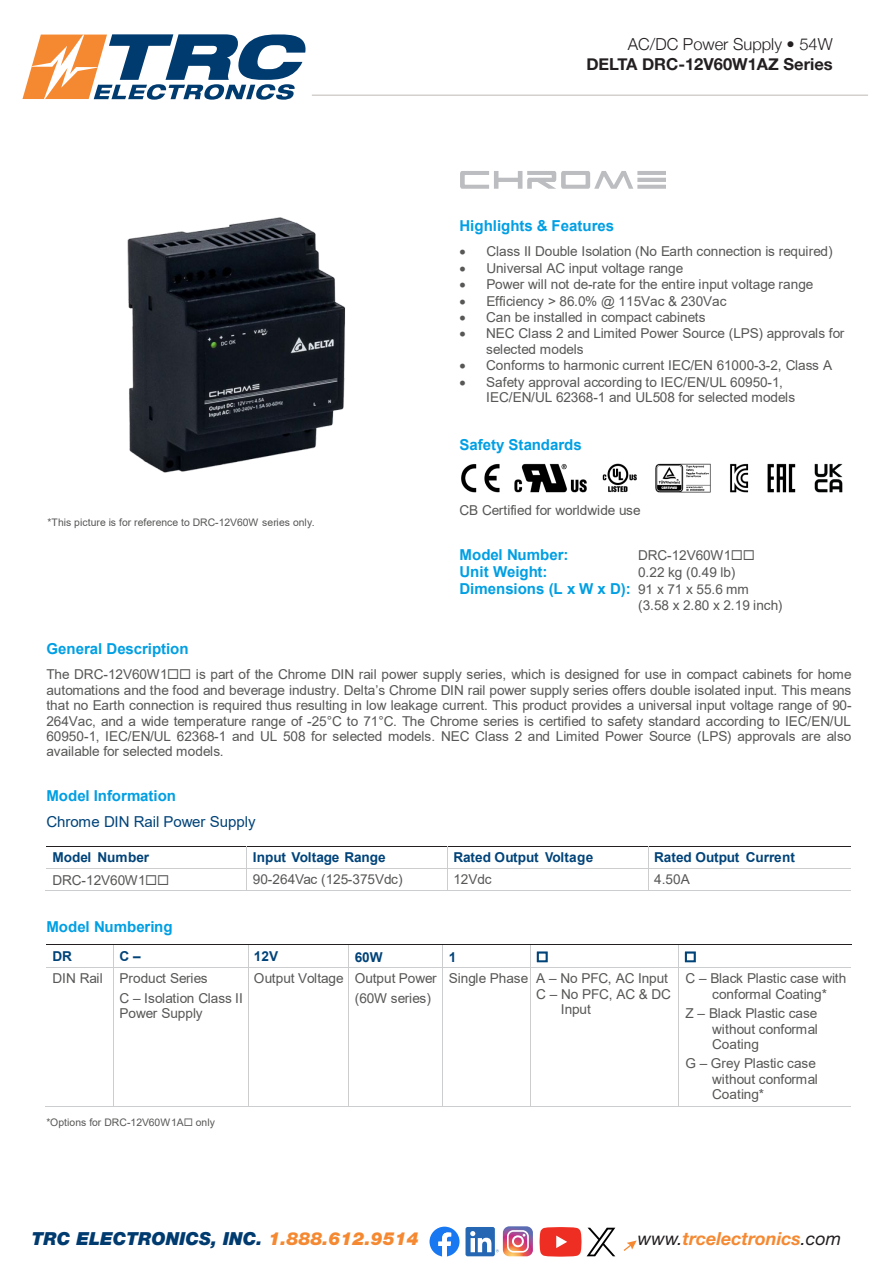
<style>
.page{position:relative;width:891px;height:1269px;background:#fff}
.page>*{position:absolute;margin:0;border:0;box-sizing:border-box;transform-origin:0 0}
.t1{font:italic 900 18px "Helvetica Neue LT Std";color:#003b70}
.t2{font:italic 700 18px "Helvetica Neue LT Std";color:#f58932}
.t3{font:700 16.5px "Helvetica Neue";color:#231f20}
.t4{font:300 16.5px "Helvetica Neue";color:#231f20}
.t5{font:700 15px "Arial";letter-spacing:-.01em;color:#009fe3}
.t6{font:15px "Arial";letter-spacing:-.01em;color:#004379}
.t7{font:13.65px/15.5px "Arial";letter-spacing:-.005em;color:#575756}
.t8{font:700 13.65px "Arial";letter-spacing:-.005em;color:#004379}
.t9{font:10.35px "Arial";letter-spacing:-.005em;color:#575756}
.s1{font-weight:400;font-size:13.65px;color:#575756}
.s2{color:#f58932}
.s3{font-weight:400;color:#231f20}
</style>
<div class="page">
<hr style="left:312px;top:94px;width:556px;height:2px;background:#d3d0ce">
<svg style="left:624px;top:1240px;width:13px;height:11px"></svg>
<svg style="left:22px;top:34px;width:284px;height:66px"></svg>
<svg style="left:430px;top:1227px;width:30px;height:30px"></svg>
<div style="left:466px;top:1227px;width:29px;height:29px;background:#2567b3;border-radius:2px"></div>
<svg style="left:470px;top:1226px;width:63px;height:30px"></svg>
<svg style="left:540px;top:1227px;width:75px;height:30px"></svg>
<hr style="left:46px;top:846px;width:201px;height:1px;background:#231f20">
<hr style="left:248px;top:846px;width:199px;height:1px;background:#231f20">
<hr style="left:448px;top:846px;width:200px;height:1px;background:#231f20">
<hr style="left:649px;top:846px;width:202px;height:1px;background:#231f20">
<hr style="left:46px;top:868px;width:201px;height:1px;background:#cccdcf">
<hr style="left:247px;top:868px;width:200px;height:1px;background:#cccdcf">
<hr style="left:448px;top:868px;width:200px;height:1px;background:#cccdcf">
<hr style="left:648px;top:868px;width:203px;height:1px;background:#cccdcf">
<hr style="left:45px;top:890px;width:202px;height:1px;background:#cccdcf">
<hr style="left:247px;top:890px;width:200px;height:1px;background:#cccdcf">
<svg style="left:447px;top:846px;width:1px;height:45px"></svg>
<hr style="left:448px;top:890px;width:200px;height:1px;background:#cccdcf">
<svg style="left:648px;top:846px;width:1px;height:44px"></svg>
<hr style="left:648px;top:890px;width:203px;height:1px;background:#cccdcf">
<hr style="left:46px;top:945px;width:67px;height:1px;background:#231f20">
<hr style="left:114px;top:945px;width:134px;height:1px;background:#231f20">
<hr style="left:249px;top:945px;width:100px;height:1px;background:#231f20">
<hr style="left:349px;top:945px;width:94px;height:1px;background:#231f20">
<hr style="left:443px;top:945px;width:87px;height:1px;background:#231f20">
<hr style="left:531px;top:945px;width:147px;height:1px;background:#231f20">
<hr style="left:679px;top:945px;width:172px;height:1px;background:#231f20">
<hr style="left:46px;top:967px;width:67px;height:1px;background:#cccdcf">
<svg style="left:113px;top:945px;width:1px;height:23px"></svg>
<hr style="left:114px;top:967px;width:134px;height:1px;background:#cccdcf">
<svg style="left:248px;top:945px;width:1px;height:22px"></svg>
<hr style="left:248px;top:967px;width:101px;height:1px;background:#cccdcf">
<hr style="left:349px;top:967px;width:94px;height:1px;background:#cccdcf">
<hr style="left:443px;top:967px;width:87px;height:1px;background:#cccdcf">
<svg style="left:530px;top:945px;width:1px;height:22px"></svg>
<hr style="left:530px;top:967px;width:148px;height:1px;background:#cccdcf">
<svg style="left:678px;top:945px;width:1px;height:23px"></svg>
<hr style="left:679px;top:967px;width:172px;height:1px;background:#cccdcf">
<hr style="left:45px;top:1106px;width:68px;height:1px;background:#cccdcf">
<hr style="left:113px;top:968px;width:1px;height:138px;background:#cccdcf">
<hr style="left:114px;top:1106px;width:134px;height:1px;background:#cccdcf">
<hr style="left:248px;top:968px;width:1px;height:138px;background:#cccdcf">
<hr style="left:248px;top:1106px;width:101px;height:1px;background:#cccdcf">
<hr style="left:349px;top:968px;width:1px;height:138px;background:#cccdcf">
<hr style="left:349px;top:1106px;width:94px;height:1px;background:#cccdcf">
<hr style="left:443px;top:968px;width:1px;height:138px;background:#cccdcf">
<hr style="left:443px;top:1106px;width:87px;height:1px;background:#cccdcf">
<hr style="left:530px;top:968px;width:1px;height:138px;background:#cccdcf">
<hr style="left:530px;top:1106px;width:148px;height:1px;background:#cccdcf">
<hr style="left:678px;top:968px;width:1px;height:138px;background:#cccdcf">
<hr style="left:679px;top:1106px;width:172px;height:1px;background:#cccdcf">
<img style="left:461px;top:463px;width:382px;height:30px">
<img style="left:127px;top:217px;width:218px;height:256px">
<svg style="left:460px;top:171px;width:173px;height:18px"></svg>
<hr style="left:637px;top:171px;width:29px;height:4px;background:#bcbdc0">
<hr style="left:637px;top:178px;width:29px;height:4px;background:#bcbdc0">
<svg style="left:637px;top:185px;width:29px;height:4px"></svg>
<p class="t4" style="left:628px;top:31px;width:206px">AC/DC Power Supply • 54W</p>
<p class="t3" style="left:586px;top:51px;width:248px">DELTA DRC-12V60W1AZ Series</p>
<p class="t9" style="left:47px;top:516px;width:269px">*This picture is for reference to DRC-12V60W series only.</p>
<p class="t5" style="left:459px;top:215px;width:156px">Highlights &amp; Features</p>
<p class="t7" style="left:459px;top:244px;width:375px">• Class II Double Isolation (No Earth connection is required)</p>
<p class="t7" style="left:459px;top:260px;width:225px">• Universal AC input voltage range</p>
<p class="t7" style="left:459px;top:276px;width:356px">• Power will not de-rate for the entire input voltage range</p>
<p class="t7" style="left:459px;top:293px;width:269px">• Efficiency &gt; 86.0% @ 115Vac &amp; 230Vac</p>
<p class="t7" style="left:459px;top:309px;width:248px">• Can be installed in compact cabinets</p>
<p class="t7" style="left:486px;top:326px;width:360px;text-indent:-27px">• NEC Class 2 and Limited Power Source (LPS) approvals for selected models</p>
<p class="t7" style="left:459px;top:358px;width:374px">• Conforms to harmonic current IEC/EN 61000-3-2, Class A</p>
<p class="t7" style="left:486px;top:374px;width:311px;text-indent:-27px">• Safety approval according to IEC/EN/UL 60950-1,<br>IEC/EN/UL 62368-1 and UL508 for selected models</p>
<p class="t5" style="left:459px;top:434px;width:124px">Safety Standards</p>
<p class="t7" style="left:459px;top:503px;width:183px">CB Certified for worldwide use</p>
<p class="t5" style="left:459px;top:544px;width:111px">Model Number:</p>
<p class="t7" style="left:638px;top:547px;width:118px">DRC-12V60W1◻◻</p>
<p class="t5" style="left:459px;top:561px;width:90px">Unit Weight:</p>
<p class="t7" style="left:638px;top:564px;width:99px">0.22 kg (0.49 lb)</p>
<p class="t5" style="left:459px;top:578px;width:291px">Dimensions (L x W x D): <span class="s1">91 x 71 x 55.6 mm</span></p>
<p class="t7" style="left:638px;top:597px;width:146px">(3.58 x 2.80 x 2.19 inch)</p>
<p class="t5" style="left:46px;top:639px;width:144px">General Description</p>
<p class="t7" style="left:46px;top:667px;width:807px;text-align:justify">The DRC-12V60W1◻◻ is part of the Chrome DIN rail power supply series, which is designed for use in compact cabinets for home automations and the food and beverage industry. Delta’s Chrome DIN rail power supply series offers double isolated input. This means that no Earth connection is required thus resulting in low leakage current. This product provides a universal input voltage range of 90- 264Vac, and a wide temperature range of -25°C to 71°C. The Chrome series is certified to safety standard according to IEC/EN/UL 60950-1, IEC/EN/UL 62368-1 and UL 508 for selected models. NEC Class 2 and Limited Power Source (LPS) approvals are also available for selected models.</p>
<p class="t5" style="left:46px;top:785px;width:131px">Model Information</p>
<p class="t6" style="left:46px;top:812px;width:211px">Chrome DIN Rail Power Supply</p>
<p class="t8" style="left:52px;top:848px;width:98px">Model Number</p>
<p class="t8" style="left:253px;top:848px;width:134px">Input Voltage Range</p>
<p class="t8" style="left:453px;top:848px;width:141px">Rated Output Voltage</p>
<p class="t8" style="left:654px;top:848px;width:142px">Rated Output Current</p>
<p class="t7" style="left:52px;top:872px;width:118px">DRC-12V60W1◻◻</p>
<p class="t7" style="left:253px;top:872px;width:151px">90-264Vac (125-375Vdc)</p>
<p class="t7" style="left:453px;top:872px;width:40px">12Vdc</p>
<p class="t7" style="left:654px;top:872px;width:37px">4.50A</p>
<p class="t5" style="left:46px;top:916px;width:128px">Model Numbering</p>
<p class="t8" style="left:52px;top:947px;width:21px">DR</p>
<p class="t8" style="left:120px;top:947px;width:23px">C –</p>
<p class="t8" style="left:254px;top:947px;width:26px">12V</p>
<p class="t8" style="left:355px;top:947px;width:29px">60W</p>
<p class="t8" style="left:449px;top:947px;width:9px">1</p>
<p class="t7" style="left:120px;top:969px;width:125px;line-height:19.4px;text-indent:-67px">DIN Rail Product Series<br>C – Isolation Class II</p>
<p class="t7" style="left:120px;top:1006px;width:85px">Power Supply</p>
<p class="t7" style="left:355px;top:969px;width:83px;line-height:19.4px;text-indent:-101px">Output Voltage Output Power (60W series)</p>
<p class="t7" style="left:449px;top:971px;width:221px">Single Phase A – No PFC, AC Input</p>
<p class="t7" style="left:685px;top:971px;width:163px;text-align:center">C – Black Plastic case with conformal Coating*</p>
<p class="t7" style="left:712px;top:1006px;width:107px;text-align:justify;text-indent:-27px">Z – Black Plastic case without conformal Coating</p>
<p class="t7" style="left:712px;top:1056px;width:107px;text-indent:-27px">G – Grey Plastic case without conformal<br>Coating*</p>
<p class="t7" style="left:536px;top:986px;width:136px">C – No PFC, AC &amp; DC</p>
<p class="t7" style="left:561px;top:1002px;width:31px">Input</p>
<p class="t9" style="left:46px;top:1115px;width:170px">*Options for DRC-12V60W1A◻ only</p>
<p class="t1" style="left:32px;top:1227px;width:388px">TRC ELECTRONICS, INC. <span class="s2">1.888.612.9514</span></p>
<p class="t2" style="left:638px;top:1227px;width:205px"><span class="s3">www.</span>trcelectronics<span class="s3">.com</span></p>
</div>
